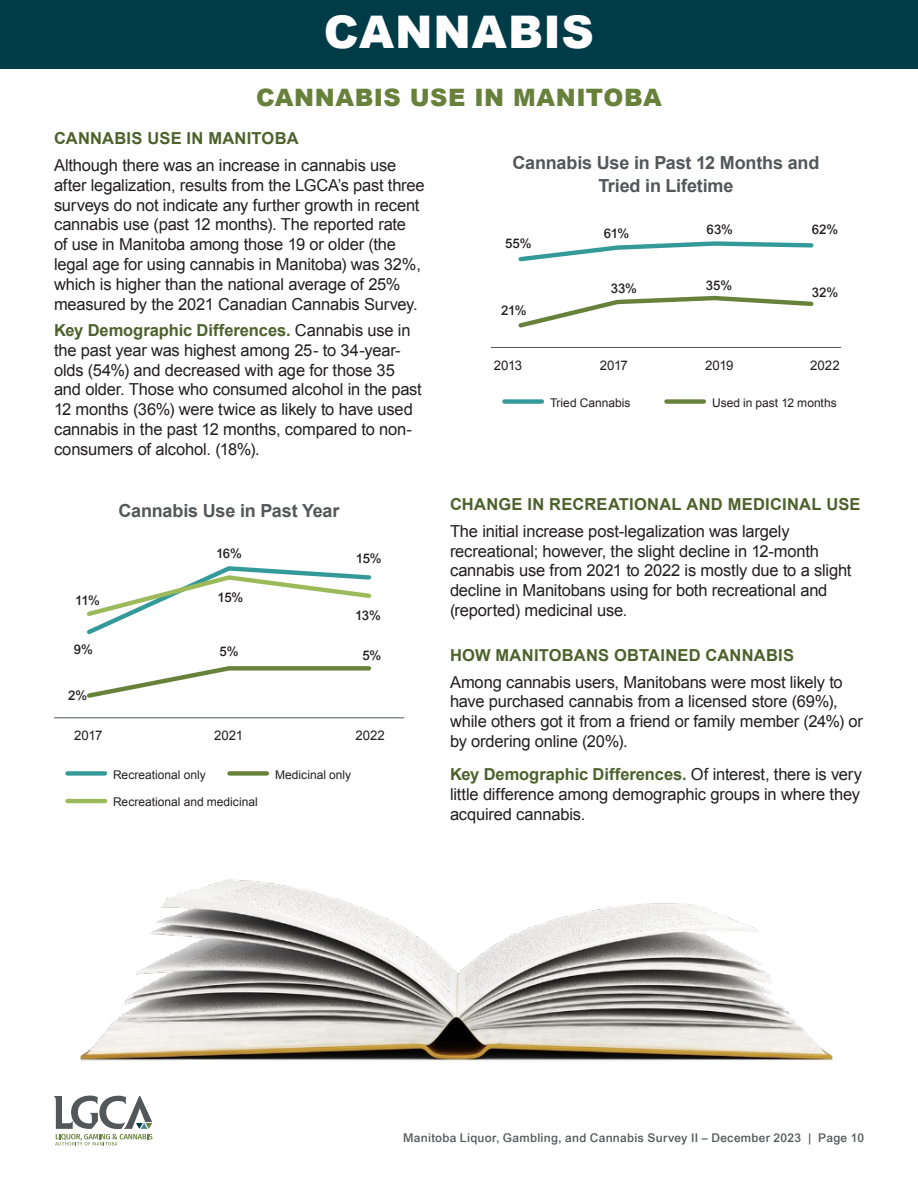
<style>
.page{position:relative;width:918px;height:1188px;background:#fff}
.page>*{position:absolute;margin:0;border:0;box-sizing:border-box;transform-origin:0 0}
.heading{font:900 45px "Arial";letter-spacing:.02em;color:#fff}
.heading-2{font:900 24px "Arial";letter-spacing:.02em;color:#67813b}
.figure_table_title{font:700 18px/22.5px "Arial";letter-spacing:-.01em;color:#525759;text-align:center}
.body{font:16.5px/19.8px "Arial";letter-spacing:-.01em;color:#231f20}
.subhead{font:700 16.5px "Arial";letter-spacing:.015em;color:#4d612c}
.graph_numbers{font:500 13.2px "Arial";letter-spacing:-.02em;color:#231f20}
.body-2{font:13.2px "Arial";color:#231f20}
.body-3{font:12px "Arial";color:#231f20}
.t1{font:500 12px "Arial";letter-spacing:.025em;color:#525759}
.s1{font-weight:700;color:#4d612c}
</style>
<div class="page">
<svg style="left:54px;top:1096px;width:98px;height:50px"></svg>
<svg style="left:518px;top:241px;width:296px;height:21px"></svg>
<svg style="left:518px;top:295px;width:296px;height:33px"></svg>
<div style="left:504px;top:399px;width:38px;height:5px;background:#399"></div>
<div style="left:666px;top:399px;width:38px;height:5px;background:#67813b"></div>
<hr style="left:491px;top:347px;width:350px;height:1px;background:#525759">
<div style="left:67px;top:771px;width:38px;height:5px;background:#399"></div>
<div style="left:229px;top:771px;width:38px;height:5px;background:#67813b"></div>
<hr style="left:67px;top:799px;width:38px;height:4px;background:#9cba59">
<hr style="left:54px;top:718px;width:350px;height:1px;background:#525759">
<svg style="left:87px;top:666px;width:284px;height:32px"></svg>
<svg style="left:87px;top:566px;width:284px;height:69px"></svg>
<img style="left:80px;top:879px;width:753px;height:182px">
<div style="left:0;top:0;width:918px;height:68px;background:#003b48"></div>
<p class="heading" style="left:324px;top:0;width:272px">CANNABIS</p>
<p class="heading-2" style="left:256px;top:80px;width:407px">CANNABIS USE IN MANITOBA</p>
<p class="subhead" style="left:54px;top:128px;width:246px">CANNABIS USE IN MANITOBA</p>
<p class="body" style="left:54px;top:155px;width:372px">Although there was an increase in cannabis use after legalization, results from the LGCA’s past three surveys do not indicate any further growth in recent cannabis use (past 12 months). The reported rate<br>of use in Manitoba among those 19 or older (the legal age for using cannabis in Manitoba) was 32%, which is higher than the national average of 25% measured by the 2021 Canadian Cannabis Survey.</p>
<p class="body" style="left:54px;top:321px;width:369px"><span class="s1">Key Demographic Differences.</span> Cannabis use in the past year was highest among 25- to 34-year&shy;olds (54%) and decreased with age for those 35 and older. Those who consumed alcohol in the past 12 months (36%) were twice as likely to have used cannabis in the past 12 months, compared to non&shy;consumers of alcohol. (18%).</p>
<p class="figure_table_title" style="left:513px;top:153px;width:308px">Cannabis Use in Past 12 Months and<br>Tried in Lifetime</p>
<p class="graph_numbers" style="left:604px;top:226px;width:27px">61%</p>
<p class="graph_numbers" style="left:707px;top:221px;width:28px">63%</p>
<p class="graph_numbers" style="left:812px;top:222px;width:28px">62%</p>
<p class="graph_numbers" style="left:505px;top:236px;width:28px">55%</p>
<p class="graph_numbers" style="left:611px;top:281px;width:28px">33%</p>
<p class="graph_numbers" style="left:706px;top:278px;width:28px">35%</p>
<p class="graph_numbers" style="left:812px;top:284px;width:28px">32%</p>
<p class="graph_numbers" style="left:501px;top:303px;width:27px">21%</p>
<p class="body-2" style="left:494px;top:357px;width:30px">2013</p>
<p class="body-2" style="left:600px;top:357px;width:30px">2017</p>
<p class="body-2" style="left:705px;top:357px;width:30px">2019</p>
<p class="body-2" style="left:810px;top:357px;width:31px">2022</p>
<p class="body-3" style="left:550px;top:395px;width:82px">Tried Cannabis</p>
<p class="body-3" style="left:712px;top:395px;width:126px">Used in past 12 months</p>
<p class="figure_table_title" style="left:119px;top:500px;width:222px">Cannabis Use in Past Year</p>
<p class="subhead" style="left:450px;top:494px;width:412px">CHANGE IN RECREATIONAL AND MEDICINAL USE</p>
<p class="body" style="left:450px;top:521px;width:403px">The initial increase post-legalization was largely recreational; however, the slight decline in 12-month cannabis use from 2021 to 2022 is mostly due to a slight decline in Manitobans using for both recreational and (reported) medicinal use.</p>
<p class="subhead" style="left:450px;top:644px;width:346px">HOW MANITOBANS OBTAINED CANNABIS</p>
<p class="body" style="left:450px;top:672px;width:415px">Among cannabis users, Manitobans were most likely to have purchased cannabis from a licensed store (69%), while others got it from a friend or family member (24%) or by ordering online (20%).</p>
<p class="body" style="left:450px;top:765px;width:413px"><span class="s1">Key Demographic Differences.</span> Of interest, there is very little difference among demographic groups in where they acquired cannabis.</p>
<p class="graph_numbers" style="left:216px;top:546px;width:27px">16%</p>
<p class="graph_numbers" style="left:356px;top:551px;width:27px">15%</p>
<p class="graph_numbers" style="left:218px;top:590px;width:27px">15%</p>
<p class="graph_numbers" style="left:75px;top:593px;width:26px">11%</p>
<p class="graph_numbers" style="left:355px;top:607px;width:27px">13%</p>
<p class="graph_numbers" style="left:74px;top:642px;width:20px">9%</p>
<p class="graph_numbers" style="left:220px;top:644px;width:20px">5%</p>
<p class="graph_numbers" style="left:362px;top:647px;width:20px">5%</p>
<p class="graph_numbers" style="left:68px;top:687px;width:21px">2%</p>
<p class="body-2" style="left:74px;top:727px;width:30px">2017</p>
<p class="body-2" style="left:214px;top:727px;width:31px">2021</p>
<p class="body-2" style="left:356px;top:727px;width:31px">2022</p>
<p class="body-3" style="left:113px;top:767px;width:94px">Recreational only</p>
<p class="body-3" style="left:275px;top:767px;width:78px">Medicinal only</p>
<p class="body-3" style="left:113px;top:794px;width:146px">Recreational and medicinal</p>
<p class="t1" style="left:403px;top:1131px;width:462px">Manitoba Liquor, Gambling, and Cannabis Survey II – December 2023 | Page 10</p>
</div>
